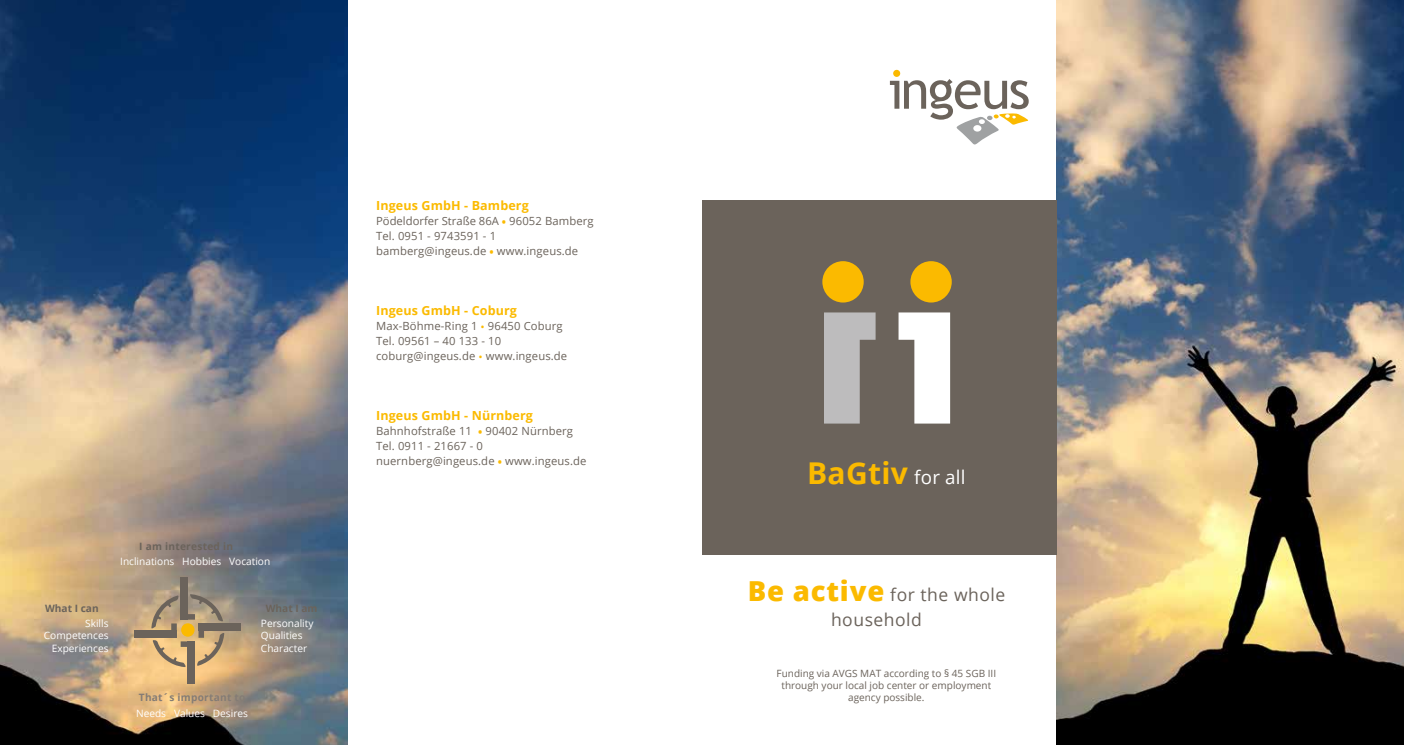
<style>
.page{position:relative;width:1404px;height:745px;background:#fff}
.page>*{position:absolute;margin:0;border:0;box-sizing:border-box;transform-origin:0 0}
.t1{font:700 30px "Open Sans";letter-spacing:.01em;color:#fbba00}
.t2{font:17.5px/25px "Open Sans";letter-spacing:.03em;color:#6b635b;text-align:center}
.t3{font:700 12.5px "Open Sans";letter-spacing:.01em;color:#fbba00}
.t4{font:11.25px/15px "Open Sans";letter-spacing:.01em;color:#6b635b}
.t5{font:10.12px/12.4px "Open Sans";color:#fff;text-align:right}
.t6{font:700 10.12px "Open Sans";letter-spacing:.025em;color:#6b635b}
.t7{font:700 10.12px "Open Sans";letter-spacing:.025em;color:#847c75}
.t8{font:10px/12px "Open Sans";color:#6b635b;text-align:center}
.s1{font-weight:700;color:#fbba00}
.s2{color:#fbba00}
.s3{font-weight:400;font-size:18.75px;color:#fff}
.s4{font-weight:800;font-size:27.5px;color:#fbba00}
</style>
<div class="page">
<img style="left:1056px;top:0;width:347px;height:744px">
<img style="left:0;top:0;width:347px;height:744px">
<div style="left:702px;top:200px;width:354px;height:354px;background:#6b635b"></div>
<svg style="left:892px;top:70px;width:8px;height:7px"></svg>
<svg style="left:889px;top:79px;width:139px;height:65px"></svg>
<svg style="left:898px;top:312px;width:52px;height:111px"></svg>
<div style="left:910px;top:261px;width:41px;height:41px;background:#fbba00;border-radius:50%"></div>
<svg style="left:824px;top:312px;width:51px;height:111px"></svg>
<div style="left:822px;top:261px;width:41px;height:41px;background:#fbba00;border-radius:50%"></div>
<div style="left:188px;top:641px;width:7px;height:42px;background:#6b635b"></div>
<svg style="left:135px;top:577px;width:105px;height:105px;background:#b69d7a"></svg>
<div style="left:181px;top:623px;width:13px;height:13px;background:#fbba00;border-radius:50%"></div>
<p class="t6" style="left:45px;top:600px;width:55px">What I can</p>
<p class="t5" style="left:44px;top:616px;width:66px">Skills<br>Competences<br>Experiences</p>
<p class="t6" style="left:139px;top:538px;width:95px">I am interested in</p>
<p class="t5" style="left:120px;top:554px;width:152px">Inclinations Hobbies Vocation</p>
<p class="t6" style="left:266px;top:600px;width:53px">What I am</p>
<p class="t5" style="left:261px;top:616px;width:54px;text-align:left">Personality<br>Qualities<br>Character</p>
<p class="t7" style="left:139px;top:690px;width:108px">That´s important to</p>
<p class="t5" style="left:136px;top:706px;width:113px">Needs Values Desires</p>
<p class="t3" style="left:376px;top:196px;width:154px">Ingeus GmbH - Bamberg</p>
<p class="t4" style="left:376px;top:213px;width:219px">Pödeldorfer Straße 86A <span class="s1">•</span> 96052 Bamberg<br>Tel. 0951 - 9743591 - 1 bamberg@ingeus.de <span class="s1">•</span> www.ingeus.de</p>
<p class="t3" style="left:376px;top:301px;width:142px">Ingeus GmbH - Coburg</p>
<p class="t4" style="left:376px;top:318px;width:193px">Max-Böhme-Ring 1 <span class="s2">•</span> 96450 Coburg<br>Tel. 09561 – 40 133 - 10 coburg@ingeus.de <span class="s2">•</span> www.ingeus.de</p>
<p class="t3" style="left:376px;top:406px;width:158px">Ingeus GmbH - Nürnberg</p>
<p class="t4" style="left:376px;top:423px;width:212px">Bahnhofstraße 11 <span class="s1">•</span> 90402 Nürnberg<br>Tel. 0911 - 21667 - 0 nuernberg@ingeus.de <span class="s1">•</span> www.ingeus.de</p>
<h1 class="t1" style="left:807px;top:451px;width:160px">BaGtiv <span class="s3">for all</span></h1>
<h2 class="t2" style="left:747px;top:581px;width:259px"><span class="s4">Be active</span> for the whole household</h2>
<p class="t8" style="left:776px;top:667px;width:221px">Funding via AVGS MAT according to § 45 SGB III through your local job center or employment agency possible.</p>
</div>
